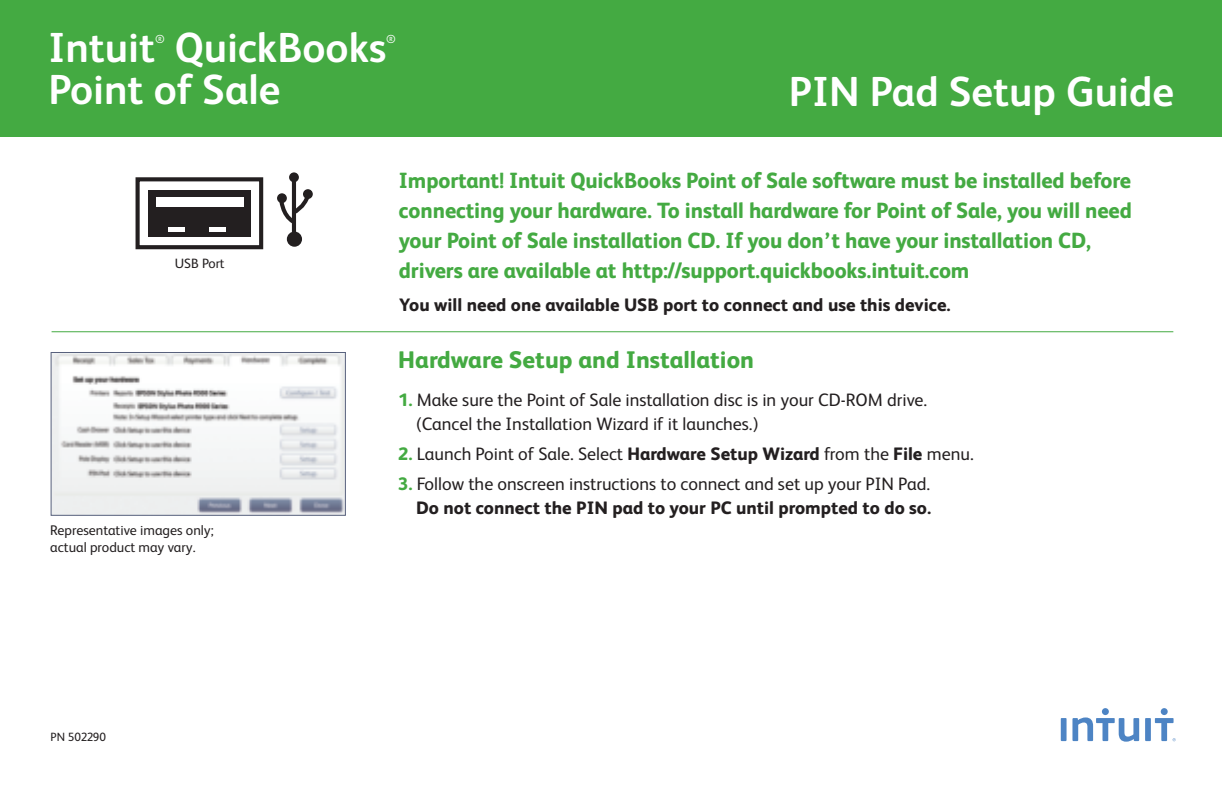
<style>
.page{position:relative;width:1222px;height:791px;background:#fff}
.page>*{position:absolute;margin:0;border:0;box-sizing:border-box;transform-origin:0 0}
.t1{font:700 42px "FS Albert";color:#fff}
.t2{font:800 24px "FS Albert";color:#44aa42}
.t3{font:800 22px/30px "FS Albert";letter-spacing:-.005em;color:#44aa42}
.t4{font:18px/24px "FS Albert";color:#231f20}
.t5{font:800 18px "FS Albert";color:#231f20}
.t6{font:14px/16.8px "FS Albert";color:#231f20}
.t7{font:13.6px "FS Albert";color:#231f20}
.t8{font:12px "FS Albert";letter-spacing:-.02em;color:#231f20}
.t9{font:11.6px "FS Albert";color:#fff}
.s1{font-weight:800;color:#44aa42}
.s2{font-weight:800}
</style>
<div class="page">
<div style="left:0;top:0;width:1221px;height:137px;background:#44aa42"></div>
<div style="left:1060px;top:718px;width:6px;height:23px;background:#4d84c4"></div>
<svg style="left:1144px;top:718px;width:6px;height:23px"></svg>
<div style="left:1101px;top:708px;width:7px;height:7px;background:#4d84c4;border-radius:50%"></div>
<svg style="left:1072px;top:717px;width:66px;height:24px"></svg>
<div style="left:1160px;top:708px;width:7px;height:7px;background:#4d84c4;border-radius:50%"></div>
<svg style="left:1154px;top:718px;width:21px;height:23px"></svg>
<hr style="left:52px;top:331px;width:1120px;height:1px;background:#44aa42">
<div style="left:135px;top:177px;width:128px;height:72px;border:4px solid #231f20"></div>
<div style="left:148px;top:190px;width:102px;height:46px;background:#231f20"></div>
<div style="left:287px;top:231px;width:15px;height:16px;background:#231f20;border-radius:50%"></div>
<svg style="left:289px;top:172px;width:10px;height:10px"></svg>
<hr style="left:292px;top:177px;width:4px;height:58px;background:#231f20">
<svg style="left:277px;top:190px;width:36px;height:37px"></svg>
<div style="left:156px;top:197px;width:88px;height:10px;background:#fff"></div>
<div style="left:168px;top:227px;width:17px;height:5px;background:#fff"></div>
<div style="left:209px;top:227px;width:17px;height:5px;background:#fff"></div>
<img style="left:53px;top:354px;width:291px;height:160px">
<div style="left:51px;top:352px;width:295px;height:164px;border:1px solid #58617d"></div>
<h1 class="t1" style="left:49px;top:19px;width:108px">Intuit</h1>
<p class="t9" style="left:155px;top:32px;width:11px">®</p>
<h1 class="t1" style="left:175px;top:19px;width:213px">QuickBooks</h1>
<p class="t9" style="left:386px;top:32px;width:11px">®</p>
<h1 class="t1" style="left:49px;top:61px;width:233px">Point of Sale</h1>
<h1 class="t1" style="left:788px;top:63px;width:387px">PIN Pad Setup Guide</h1>
<p class="t7" style="left:175px;top:254px;width:51px">USB Port</p>
<p class="t6" style="left:50px;top:521px;width:165px">Representative images only; actual product may vary.</p>
<p class="t8" style="left:51px;top:729px;width:57px">PN 502290</p>
<p class="t3" style="left:399px;top:164px;width:734px">Important! Intuit QuickBooks Point of Sale software must be installed before connecting your hardware. To install hardware for Point of Sale, you will need your Point of Sale installation CD. If you don’t have your installation CD, drivers are available at http://support.quickbooks.intuit.com</p>
<p class="t5" style="left:399px;top:292px;width:553px">You will need one available USB port to connect and use this device.</p>
<h2 class="t2" style="left:398px;top:342px;width:357px">Hardware Setup and Installation</h2>
<p class="t4" style="left:416px;top:386px;width:512px;text-indent:-18px"><span class="s1">1.</span> Make sure the Point of Sale installation disc is in your CD-ROM drive. (Cancel the Installation Wizard if it launches.)</p>
<p class="t4" style="left:398px;top:440px;width:577px"><span class="s1">2.</span> Launch Point of Sale. Select <span class="s2">Hardware Setup Wizard</span> from the <span class="s2">File</span> menu.</p>
<p class="t4" style="left:398px;top:470px;width:534px;text-align:right"><span class="s1">3.</span> Follow the onscreen instructions to connect and set up your PIN Pad.<br><span class="s2">Do not connect the PIN pad to your PC until prompted to do so.</span></p>
</div>
